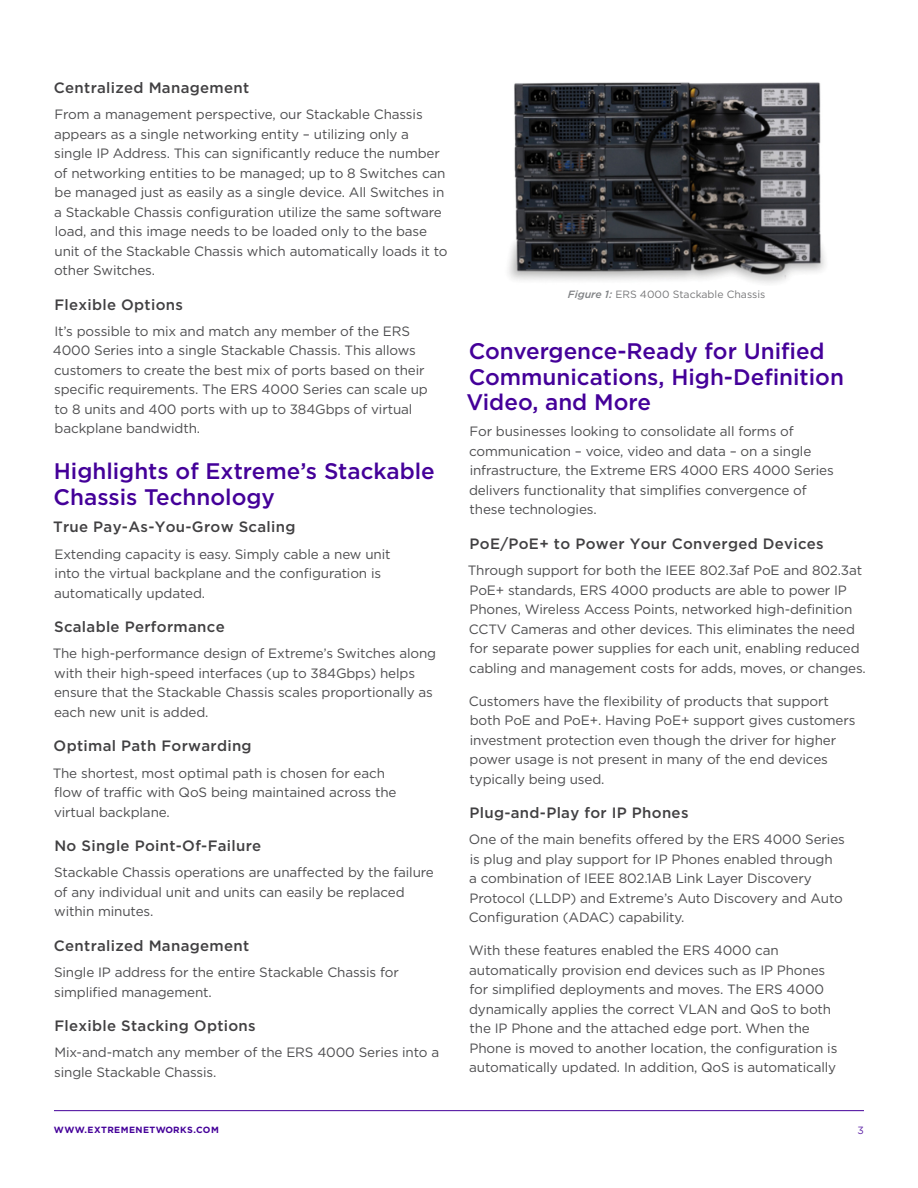
<style>
.page{position:relative;width:918px;height:1188px;background:#fff}
.page>*{position:absolute;margin:0;border:0;box-sizing:border-box;transform-origin:0 0}
.t1{font:500 22.5px/25.5px "Gotham";color:#409}
.t2{font:500 15px "Gotham";letter-spacing:.02em;color:#414042}
.t3{font:13.5px/19.5px "Gotham";letter-spacing:-.01em;color:#4d4d4f}
.t4{font:10.5px "Gotham";color:#777779}
.t5{font:10.5px "Gotham";color:#6026a8}
.t6{font:700 9px "Gotham";letter-spacing:.05em;color:#409}
.s1{font-weight:500;font-style:italic;color:#808285}
</style>
<div class="page">
<hr style="left:54px;top:1110px;width:810px;height:1px;background:#409">
<img style="left:508px;top:82px;width:318px;height:201px">
<p class="t2" style="left:54px;top:78px;width:197px">Centralized Management</p>
<p class="t3" style="left:54px;top:104px;width:395px">From a management perspective, our Stackable Chassis appears as a single networking entity – utilizing only a single IP Address. This can significantly reduce the number of networking entities to be managed; up to 8 Switches can be managed just as easily as a single device. All Switches in a Stackable Chassis configuration utilize the same software load, and this image needs to be loaded only to the base unit of the Stackable Chassis which automatically loads it to other Switches.</p>
<p class="t2" style="left:54px;top:295px;width:130px">Flexible Options</p>
<p class="t3" style="left:53px;top:321px;width:377px">It’s possible to mix and match any member of the ERS 4000 Series into a single Stackable Chassis. This allows customers to create the best mix of ports based on their specific requirements. The ERS 4000 Series can scale up to 8 units and 400 ports with up to 384Gbps of virtual backplane bandwidth.</p>
<h1 class="t1" style="left:54px;top:458px;width:383px">Highlights of Extreme’s Stackable<br>Chassis Technology</h1>
<p class="t2" style="left:53px;top:517px;width:244px">True Pay-As-You-Grow Scaling</p>
<p class="t3" style="left:54px;top:544px;width:338px">Extending capacity is easy. Simply cable a new unit into the virtual backplane and the configuration is automatically updated.</p>
<p class="t2" style="left:54px;top:617px;width:172px">Scalable Performance</p>
<p class="t3" style="left:53px;top:644px;width:385px">The high-performance design of Extreme’s Switches along with their high-speed interfaces (up to 384Gbps) helps ensure that the Stackable Chassis scales proportionally as each new unit is added.</p>
<p class="t2" style="left:54px;top:736px;width:200px">Optimal Path Forwarding</p>
<p class="t3" style="left:53px;top:763px;width:345px">The shortest, most optimal path is chosen for each flow of traffic with QoS being maintained across the virtual backplane.</p>
<p class="t2" style="left:54px;top:836px;width:208px">No Single Point-Of-Failure</p>
<p class="t3" style="left:54px;top:863px;width:381px">Stackable Chassis operations are unaffected by the failure of any individual unit and units can easily be replaced within minutes.</p>
<p class="t2" style="left:54px;top:936px;width:197px">Centralized Management</p>
<p class="t3" style="left:54px;top:962px;width:346px">Single IP address for the entire Stackable Chassis for simplified management.</p>
<p class="t2" style="left:54px;top:1016px;width:203px">Flexible Stacking Options</p>
<p class="t3" style="left:54px;top:1043px;width:387px">Mix-and-match any member of the ERS 4000 Series into a single Stackable Chassis.</p>
<p class="t4" style="left:568px;top:288px;width:199px"><span class="s1">Figure 1:</span> ERS 4000 Stackable Chassis</p>
<h1 class="t1" style="left:466px;top:338px;width:379px">Convergence-Ready for Unified<br>Communications, High-Definition<br>Video, and More</h1>
<p class="t3" style="left:469px;top:422px;width:366px">For businesses looking to consolidate all forms of communication – voice, video and data – on a single infrastructure, the Extreme ERS 4000 ERS 4000 Series delivers functionality that simplifies convergence of these technologies.</p>
<p class="t2" style="left:470px;top:534px;width:356px">PoE/PoE+ to Power Your Converged Devices</p>
<p class="t3" style="left:468px;top:560px;width:400px">Through support for both the IEEE 802.3af PoE and 802.3at PoE+ standards, ERS 4000 products are able to power IP Phones, Wireless Access Points, networked high-definition CCTV Cameras and other devices. This eliminates the need for separate power supplies for each unit, enabling reduced cabling and management costs for adds, moves, or changes.</p>
<p class="t3" style="left:469px;top:691px;width:388px">Customers have the flexibility of products that support both PoE and PoE+. Having PoE+ support gives customers investment protection even though the driver for higher power usage is not present in many of the end devices typically being used.</p>
<p class="t2" style="left:470px;top:803px;width:220px">Plug-and-Play for IP Phones</p>
<p class="t3" style="left:469px;top:830px;width:378px">One of the main benefits offered by the ERS 4000 Series is plug and play support for IP Phones enabled through<br>a combination of IEEE 802.1AB Link Layer Discovery Protocol (LLDP) and Extreme’s Auto Discovery and Auto Configuration (ADAC) capability.</p>
<p class="t3" style="left:469px;top:941px;width:370px">With these features enabled the ERS 4000 can automatically provision end devices such as IP Phones for simplified deployments and moves. The ERS 4000 dynamically applies the correct VLAN and QoS to both the IP Phone and the attached edge port. When the Phone is moved to another location, the configuration is automatically updated. In addition, QoS is automatically</p>
<p class="t6" style="left:54px;top:1124px;width:166px">WWW.EXTREMENETWORKS.COM</p>
<p class="t5" style="left:858px;top:1124px;width:8px">3</p>
</div>
